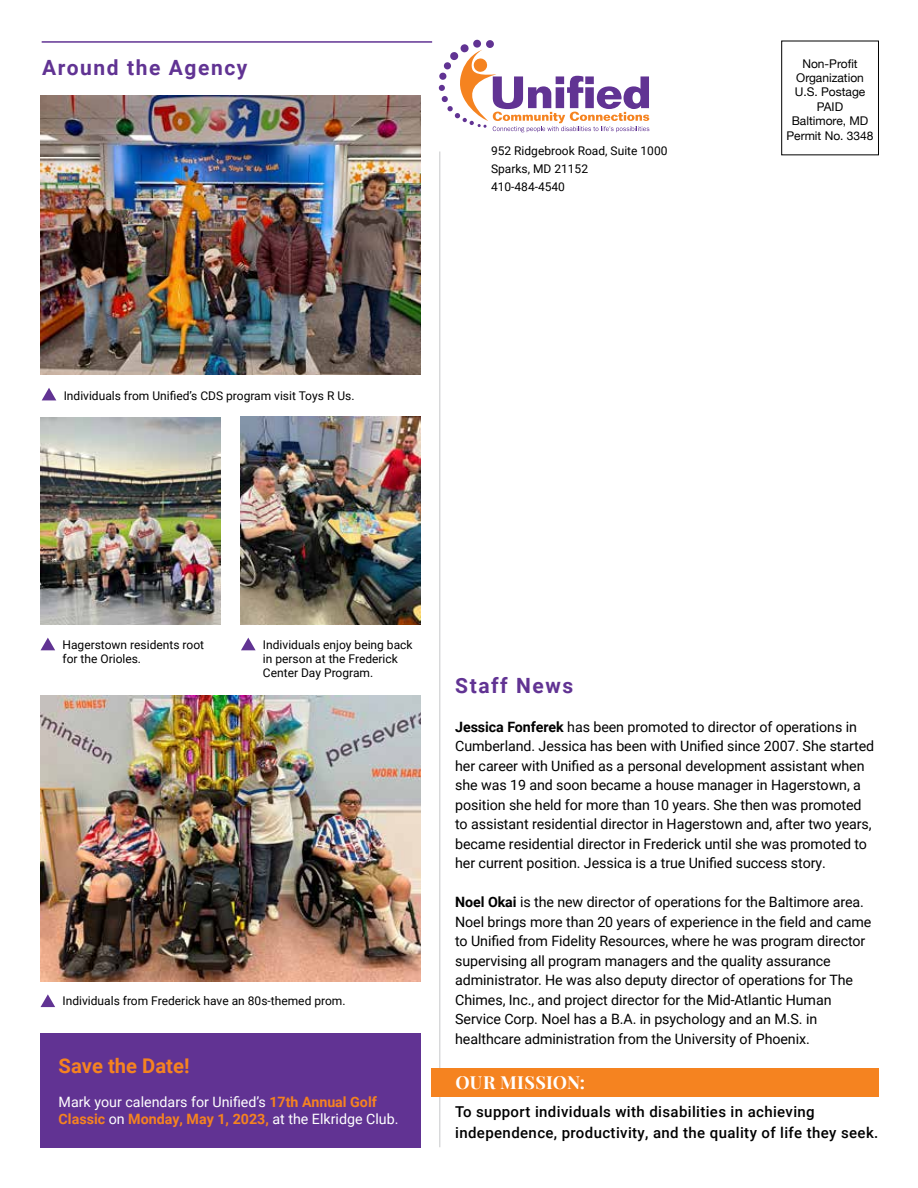
<style>
.page{position:relative;width:918px;height:1188px;background:#fff}
.page>*{position:absolute;margin:0;border:0;box-sizing:border-box;transform-origin:0 0}
.t1{font:700 21px "Roboto";letter-spacing:.075em;color:#613393}
.t2{font:700 20.25px "Roboto";color:#f58320}
.t3{font:700 18px "Playfair Display";letter-spacing:.015em;color:#fff}
.t4{font:500 15px/21px "Roboto";letter-spacing:.025em;color:#000}
.t5{font:14.25px/19.5px "Roboto";letter-spacing:-.005em;color:#000}
.t6{font:14.25px/17.1px "Roboto";color:#fff}
.t7{font:12px/14.4px "Roboto";color:#000}
.t8{font:12px/14.4px "Helvetica Neue";color:#000;text-align:center}
.s1{font-weight:700;color:#f58320}
.s2{font-weight:700}
</style>
<div class="page">
<div style="left:486px;top:40px;width:8px;height:8px;background:#613393;border-radius:50%"></div>
<div style="left:473px;top:39px;width:8px;height:9px;background:#613393;border-radius:50%"></div>
<div style="left:460px;top:44px;width:9px;height:9px;background:#613393;border-radius:4px"></div>
<svg style="left:439px;top:50px;width:210px;height:82px"></svg>
<hr style="left:439px;top:152px;width:1px;height:995px;background:#c7c8ca">
<div style="left:431px;top:1069px;width:447px;height:28px;background:#f58320"></div>
<hr style="left:42px;top:41px;width:390px;height:2px;background:#613393">
<div style="left:41px;top:1033px;width:380px;height:114px;background:#613393"></div>
<img style="left:241px;top:417px;width:180px;height:207px">
<img style="left:41px;top:417px;width:179px;height:207px">
<img style="left:41px;top:96px;width:380px;height:278px">
<svg style="left:42px;top:388px;width:14px;height:12px"></svg>
<svg style="left:41px;top:638px;width:14px;height:12px"></svg>
<svg style="left:41px;top:994px;width:14px;height:13px"></svg>
<svg style="left:241px;top:638px;width:15px;height:12px"></svg>
<img style="left:41px;top:695px;width:380px;height:287px">
<h1 class="t1" style="left:42px;top:53px;width:207px">Around the Agency</h1>
<p class="t7" style="left:64px;top:388px;width:292px">Individuals from Unified’s CDS program visit Toys R Us.</p>
<p class="t7" style="left:491px;top:142px;width:178px;line-height:18px">952 Ridgebrook Road, Suite 1000<br>Sparks, MD 21152<br>410-484-4540</p>
<p class="t8" style="left:787px;top:57px;width:89px">Non-Profit<br>Organization<br>U.S. Postage<br>PAID<br>Baltimore, MD<br>Permit No. 3348</p>
<p class="t7" style="left:63px;top:637px;width:143px">Hagerstown residents root for the Orioles.</p>
<p class="t7" style="left:263px;top:637px;width:151px">Individuals enjoy being back in person at the Frederick<br>Center Day Program.</p>
<p class="t7" style="left:63px;top:994px;width:285px">Individuals from Frederick have an 80s-themed prom.</p>
<h2 class="t2" style="left:59px;top:1051px;width:132px">Save the Date!</h2>
<p class="t6" style="left:59px;top:1093px;width:341px">Mark your calendars for Unified’s <span class="s1">17th Annual Golf<br>Classic</span> on <span class="s1">Monday, May 1, 2023,</span> at the Elkridge Club.</p>
<h1 class="t1" style="left:455px;top:671px;width:120px">Staff News</h1>
<p class="t5" style="left:455px;top:717px;width:421px"><span class="s2">Jessica Fonferek</span> has been promoted to director of operations in Cumberland. Jessica has been with Unified since 2007. She started her career with Unified as a personal development assistant when she was 19 and soon became a house manager in Hagerstown, a position she held for more than 10 years. She then was promoted to assistant residential director in Hagerstown and, after two years, became residential director in Frederick until she was promoted to her current position. Jessica is a true Unified success story.</p>
<p class="t5" style="left:455px;top:892px;width:418px"><span class="s2">Noel Okai</span> is the new director of operations for the Baltimore area.<br>Noel brings more than 20 years of experience in the field and came to Unified from Fidelity Resources, where he was program director supervising all program managers and the quality assurance administrator. He was also deputy director of operations for The Chimes, Inc., and project director for the Mid-Atlantic Human Service Corp. Noel has a B.A. in psychology and an M.S. in healthcare administration from the University of Phoenix.</p>
<p class="t3" style="left:456px;top:1068px;width:131px">OUR MISSION:</p>
<p class="t4" style="left:455px;top:1101px;width:425px">To support individuals with disabilities in achieving independence, productivity, and the quality of life they seek.</p>
</div>
